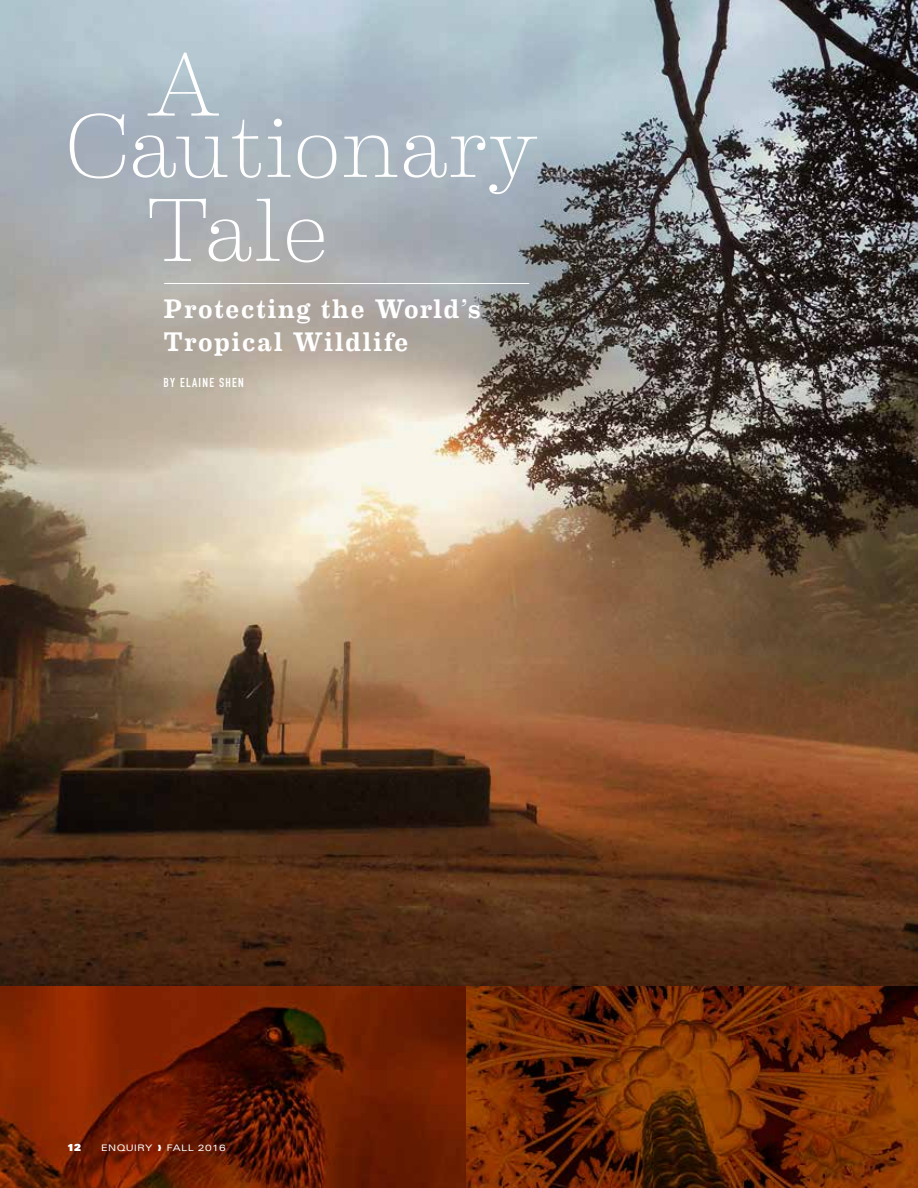
<style>
.page{position:relative;width:918px;height:1188px;background:#fff}
.page>*{position:absolute;margin:0;border:0;box-sizing:border-box;transform-origin:0 0}
.t1{font:100 90px/84px "Eames Century Modern";letter-spacing:.005em;color:#fff}
.t2{font:500 27px/33px "Eames Century Modern";letter-spacing:.065em;color:#fff}
.t3{font:12.75px "DIN Engschrift Std";letter-spacing:.1em;color:#fff}
.t4{font:9.75px "Univers LT Std X Black";color:#fff}
.t5{font:expanded 9px "Univers LT Std";letter-spacing:.05em;color:#fff}
</style>
<div class="page">
<img style="left:0;top:0;width:918px;height:1188px">
<hr style="left:164px;top:283px;width:365px;height:1px;background:#fff">
<h1 class="t1" style="left:145px;top:36px;width:78px">A</h1>
<h1 class="t1" style="left:145px;top:97px;width:395px;text-indent:-80px">Cautionary<br>Tale</h1>
<p class="t2" style="left:164px;top:291px;width:319px">Protecting the World’s<br>Tropical Wildlife</p>
<p class="t3" style="left:164px;top:375px;width:82px">BY ELAINE SHEN</p>
<p class="t4" style="left:68px;top:1142px;width:15px">12</p>
<p class="t5" style="left:101px;top:1143px;width:126px">ENQUIRY ❱ FALL 2016</p>
</div>
